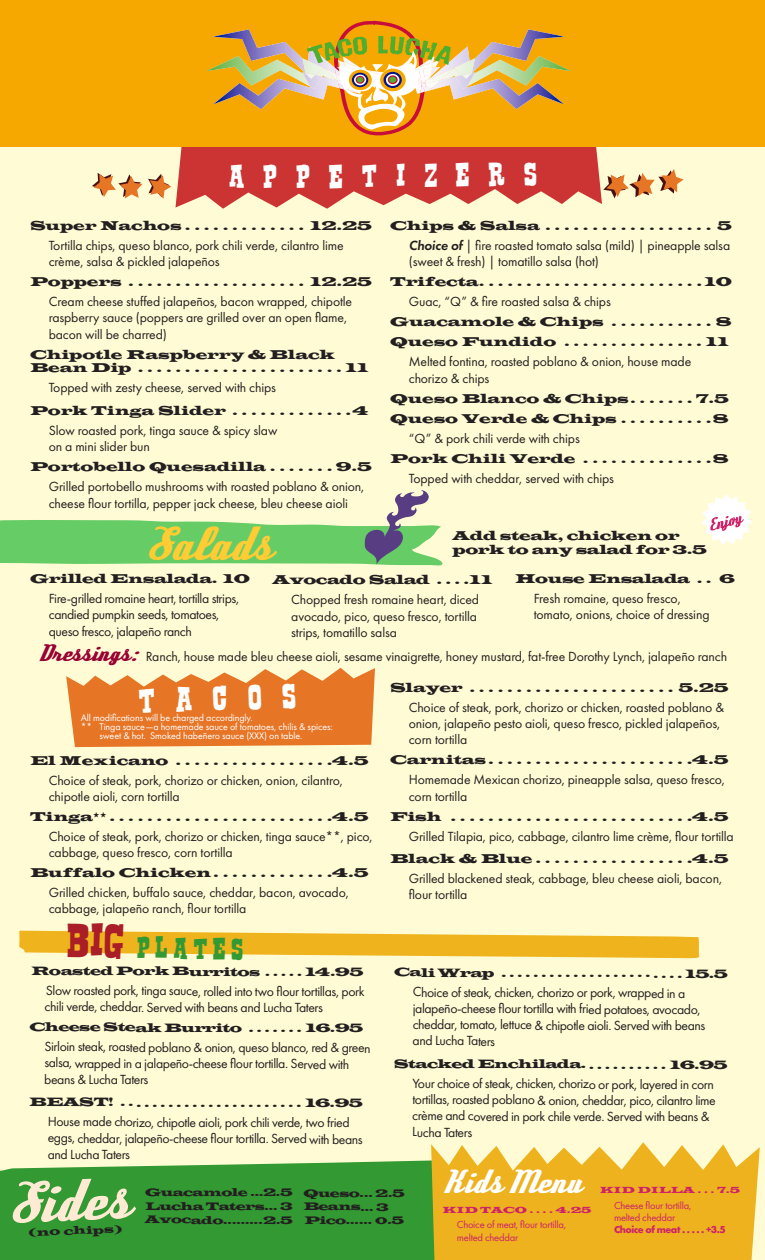
<style>
.page{position:relative;width:765px;height:1260px;background:#fff}
.page>*{position:absolute;margin:0;border:0;box-sizing:border-box;transform-origin:0 0}
.t1{font:55.38px "Deftone Stylus";color:#ffebd4}
.t2{font:45px "Deftone Stylus";color:#fc3}
.t3{font:35px "Rustler";color:#fff}
.t4{font:32.5px "Rustler";color:#fff}
.t5{font:31.5px "Deftone Stylus";color:#fff}
.t6{font:30px "Rustler";color:#393}
.t7{font:13.75px/16.2px "Futura PT";letter-spacing:-.01em;color:#231f20}
.t8{font:13.75px/16.1px "Futura PT";letter-spacing:-.035em;color:#231f20}
.t9{font:13.75px/16.2px "Futura PT";letter-spacing:-.03em;color:#231f20}
.t10{font:13.12px/13.8px "Latin Wide";letter-spacing:-.01em;color:#231f20}
.t11{font:13.12px/13.8px "Latin Wide";letter-spacing:-.03em;color:#231f20}
.t12{font:12.5px "Latin Wide";letter-spacing:-.05em;color:#231f20}
.t13{font:12.25px "Myriad Pro";color:#231f20;scale:1.13 1}
.t14{font:11.25px/13.6px "Latin Wide";letter-spacing:-.05em;color:#231f20}
.t15{font:10.5px/12.5px "Futura PT";letter-spacing:-.02em;color:#ce2269}
.t16{font:10px/8.8px "Futura PT";letter-spacing:-.01em;color:#fff}
.t17{font:9.12px "Latin Wide";letter-spacing:-.01em;color:#ce2269}
.s1{font-weight:600;font-style:italic}
.s2{font-family:"Deftone Stylus";font-size:22.5px;color:#903}
.s3{font-size:47.5px;color:#aa1e28}
.s4{font-size:10px}
.s5{font-weight:700}
</style>
<div class="page">
<div style="left:0;top:129px;width:765px;height:1131px;background:#fffcd5"></div>
<div style="left:0;top:1160px;width:431px;height:100px;background:#393"></div>
<svg style="left:431px;top:1142px;width:329px;height:118px;background:#efbb36"></svg>
<svg style="left:175px;top:146px;width:427px;height:63px;fill:#c33"></svg>
<div style="left:0;top:0;width:765px;height:146px;background:#f6a800"></div>
<img style="left:456px;top:29px;width:108px;height:27px">
<img style="left:453px;top:56px;width:118px;height:21px">
<img style="left:451px;top:59px;width:24px;height:18px">
<img style="left:451px;top:77px;width:113px;height:32px">
<img style="left:455px;top:73px;width:19px;height:16px">
<svg style="left:462px;top:72px;width:13px;height:7px"></svg>
<img style="left:213px;top:29px;width:87px;height:27px">
<img style="left:207px;top:56px;width:95px;height:21px">
<img style="left:213px;top:77px;width:89px;height:32px">
<svg style="left:302px;top:21px;width:149px;height:114px"></svg>
<svg style="left:603px;top:169px;width:81px;height:29px"></svg>
<svg style="left:92px;top:173px;width:79px;height:26px"></svg>
<svg style="left:0;top:490px;width:443px;height:76px"></svg>
<svg style="left:66px;top:668px;width:309px;height:79px;background:#ea8940"></svg>
<svg style="left:17px;top:931px;width:683px;height:27px"></svg>
<svg style="left:702px;top:494px;width:50px;height:51px"></svg>
<p class="t4" style="left:228px;top:164px;width:309px;rotate:-1deg">APPETIZERS</p>
<p class="t10" style="left:30px;top:218px;width:343px">Super Nachos . . . . . . . . . . . . . 12.25</p>
<p class="t7" style="left:49px;top:237px;width:297px">Tortilla chips, queso blanco, pork chili verde, cilantro lime crème, salsa &amp; pickled jalapeños</p>
<p class="t10" style="left:30px;top:275px;width:343px">Poppers . . . . . . . . . . . . . . . . . . . 12.25</p>
<p class="t7" style="left:49px;top:293px;width:305px">Cream cheese stuffed jalapeños, bacon wrapped, chipotle raspberry sauce (poppers are grilled over an open flame, bacon will be charred)</p>
<p class="t10" style="left:30px;top:347px;width:340px">Chipotle Raspberry &amp; Black<br>Bean Dip . . . . . . . . . . . . . . . . . . . . . 11</p>
<p class="t7" style="left:49px;top:380px;width:229px">Topped with zesty cheese, served with chips</p>
<p class="t10" style="left:30px;top:404px;width:340px">Pork Tinga Slider . . . . . . . . . . . . 4</p>
<p class="t7" style="left:49px;top:422px;width:230px">Slow roasted pork, tinga sauce &amp; spicy slaw on a mini slider bun</p>
<p class="t10" style="left:30px;top:460px;width:343px">Portobello Quesadilla . . . . . . 9.5</p>
<p class="t7" style="left:49px;top:479px;width:317px">Grilled portobello mushrooms with roasted poblano &amp; onion, cheese flour tortilla, pepper jack cheese, bleu cheese aioli</p>
<p class="t10" style="left:390px;top:219px;width:343px">Chips &amp; Salsa . . . . . . . . . . . . . . . . . . 5</p>
<p class="t7" style="left:409px;top:237px;width:323px"><span class="s1">Choice of</span> | fire roasted tomato salsa (mild) | pineapple salsa (sweet &amp; fresh) | tomatillo salsa (hot)</p>
<p class="t10" style="left:390px;top:275px;width:343px">Trifecta . . . . . . . . . . . . . . . . . . . . . . . 10</p>
<p class="t7" style="left:409px;top:294px;width:204px">Guac, “Q” &amp; fire roasted salsa &amp; chips</p>
<p class="t10" style="left:390px;top:315px;width:343px">Guacamole &amp; Chips . . . . . . . . . . . 8</p>
<p class="t10" style="left:390px;top:335px;width:340px">Queso Fundido . . . . . . . . . . . . . . 11</p>
<p class="t7" style="left:409px;top:354px;width:284px">Melted fontina, roasted poblano &amp; onion, house made chorizo &amp; chips</p>
<p class="t10" style="left:390px;top:391px;width:340px">Queso Blanco &amp; Chips . . . . . . 7.5</p>
<p class="t10" style="left:390px;top:411px;width:340px">Queso Verde &amp; Chips . . . . . . . . . 8</p>
<p class="t7" style="left:409px;top:430px;width:172px">“Q” &amp; pork chili verde with chips</p>
<p class="t10" style="left:390px;top:452px;width:340px">Pork Chili Verde . . . . . . . . . . . . . 8</p>
<p class="t7" style="left:409px;top:470px;width:207px">Topped with cheddar, served with chips</p>
<p class="t13" style="left:63px;top:270px;width:45px">PMS 124</p>
<p class="t13" style="left:355px;top:270px;width:45px">PMS 361</p>
<p class="t2" style="left:142px;top:515px;width:127px">Salads</p>
<p class="t11" style="left:30px;top:572px;width:221px">Grilled Ensalada . 10</p>
<p class="t9" style="left:49px;top:590px;width:192px">Fire-grilled romaine heart, tortilla strips, candied pumpkin seeds, tomatoes, queso fresco, jalapeño ranch</p>
<p class="t11" style="left:452px;top:529px;width:256px">Add steak, chicken or pork to any salad for 3.5</p>
<p class="t11" style="left:515px;top:572px;width:221px">House Ensalada . . 6</p>
<p class="t7" style="left:534px;top:590px;width:177px">Fresh romaine, queso fresco, tomato, onions, choice of dressing</p>
<p class="t7" style="left:38px;top:648px;width:691px"><span class="s2">Dressings:</span> Ranch, house made bleu cheese aioli, sesame vinaigrette, honey mustard, fat-free Dorothy Lynch, jalapeño ranch</p>
<p class="t3" style="left:138px;top:686px;width:158px;rotate:-2deg">Tacos</p>
<p class="t11" style="left:272px;top:573px;width:222px">Avocado Salad . . . 11</p>
<p class="t7" style="left:291px;top:592px;width:189px">Chopped fresh romaine heart, diced avocado, pico, queso fresco, tortilla strips, tomatillo salsa</p>
<p class="t10" style="left:390px;top:680px;width:340px">Slayer . . . . . . . . . . . . . . . . . . . . . . 5.25</p>
<p class="t7" style="left:409px;top:699px;width:317px">Choice of steak, pork, chorizo or chicken, roasted poblano &amp; onion, jalapeño pesto aioli, queso fresco, pickled jalapeños, corn tortilla</p>
<p class="t10" style="left:390px;top:753px;width:340px">Carnitas . . . . . . . . . . . . . . . . . . . . . 4.5</p>
<p class="t7" style="left:409px;top:772px;width:318px">Homemade Mexican chorizo, pineapple salsa, queso fresco, corn tortilla</p>
<p class="t10" style="left:390px;top:809px;width:340px">Fish . . . . . . . . . . . . . . . . . . . . . . . . . 4.5</p>
<p class="t7" style="left:409px;top:828px;width:327px">Grilled Tilapia, pico, cabbage, cilantro lime crème, flour tortilla</p>
<p class="t10" style="left:390px;top:852px;width:340px">Black &amp; Blue . . . . . . . . . . . . . . . . 4.5</p>
<p class="t7" style="left:409px;top:870px;width:315px">Grilled blackened steak, cabbage, bleu cheese aioli, bacon, flour tortilla</p>
<p class="t16" style="left:81px;top:714px;width:174px">All modifications will be charged accordingly.</p>
<p class="t16" style="left:100px;top:722px;width:235px;text-indent:-19px">** Tinga sauce—a homemade sauce of tomatoes, chilis &amp; spices: sweet &amp; hot. Smoked habeñero sauce (XXX) on table.</p>
<p class="t10" style="left:30px;top:753px;width:340px">El Mexicano . . . . . . . . . . . . . . . . 4.5</p>
<p class="t7" style="left:49px;top:772px;width:296px">Choice of steak, pork, chorizo or chicken, onion, cilantro, chipotle aioli, corn tortilla</p>
<p class="t10" style="left:30px;top:810px;width:340px">Tinga** . . . . . . . . . . . . . . . . . . . . . . . 4.5</p>
<p class="t7" style="left:49px;top:828px;width:326px">Choice of steak, pork, chorizo or chicken, tinga sauce**, pico, cabbage, queso fresco, corn tortilla</p>
<p class="t10" style="left:30px;top:866px;width:340px">Buffalo Chicken . . . . . . . . . . . . 4.5</p>
<p class="t7" style="left:49px;top:884px;width:302px">Grilled chicken, buffalo sauce, cheddar, bacon, avocado, cabbage, jalapeño ranch, flour tortilla</p>
<p class="t6" style="left:67px;top:933px;width:177px;rotate:1deg"><span class="s3">BIG</span> PLATES</p>
<p class="t12" style="left:31px;top:964px;width:334px">Roasted Pork Burritos . . . . . 14.95</p>
<p class="t8" style="left:45px;top:983px;width:321px">Slow roasted pork, tinga sauce, rolled into two flour tortillas, pork chili verde, cheddar. Served with beans and Lucha Taters</p>
<p class="t12" style="left:30px;top:1020px;width:335px">Cheese Steak Burrito . . . . . . . 16.95</p>
<p class="t8" style="left:44px;top:1039px;width:328px">Sirloin steak, roasted poblano &amp; onion, queso blanco, red &amp; green salsa, wrapped in a jalapeño-cheese flour tortilla. Served with beans &amp; Lucha Taters</p>
<p class="t12" style="left:29px;top:1095px;width:335px">BEAST! . . . . . . . . . . . . . . . . . . . . . . . 16.95</p>
<p class="t8" style="left:48px;top:1114px;width:317px">House made chorizo, chipotle aioli, pork chili verde, two fried eggs, cheddar, jalapeño-cheese flour tortilla. Served with beans and Lucha Taters</p>
<p class="t12" style="left:394px;top:965px;width:335px">Cali Wrap . . . . . . . . . . . . . . . . . . . . . . 15.5</p>
<p class="t8" style="left:413px;top:984px;width:294px">Choice of steak, chicken, chorizo or pork, wrapped in a jalapeño-cheese flour tortilla with fried potatoes, avocado, cheddar, tomato, lettuce &amp; chipotle aioli. Served with beans and Lucha Taters</p>
<p class="t12" style="left:394px;top:1056px;width:335px">Stacked Enchilada . . . . . . . . . . . 16.95</p>
<p class="t8" style="left:412px;top:1076px;width:305px">Your choice of steak, chicken, chorizo or pork, layered in corn tortillas, roasted poblano &amp; onion, cheddar, pico, cilantro lime crème and covered in pork chile verde. Served with beans &amp; Lucha Taters</p>
<p class="t1" style="left:3px;top:1168px;width:122px;rotate:-2deg">Sides</p>
<p class="t14" style="left:145px;top:1186px;width:261px">Guacamole ... 2.5 Queso... 2.5<br>Lucha Taters... 3 Beans... 3<br>Avocado.........</p>
<p class="t14" style="left:263px;top:1213px;width:88px">2.5 Pico......</p>
<p class="t14" style="left:375px;top:1214px;width:31px"><span class="s4">0</span>.5</p>
<p class="t14" style="left:28px;top:1226px;width:95px;rotate:-3deg">(no chips)</p>
<p class="t5" style="left:441px;top:1162px;width:139px">Kids Menu</p>
<p class="t17" style="left:442px;top:1204px;width:150px">KID TACO . . . . 4.25</p>
<p class="t15" style="left:457px;top:1218px;width:111px">Choice of meat, flour tortilla, melted cheddar</p>
<p class="t17" style="left:600px;top:1184px;width:142px">KID DILLA . . . 7.5</p>
<p class="t15" style="left:614px;top:1199px;width:113px">Cheese flour tortilla,<br>melted cheddar<br><span class="s5">Choice of meat . . . . . +3.5</span></p>
</div>
